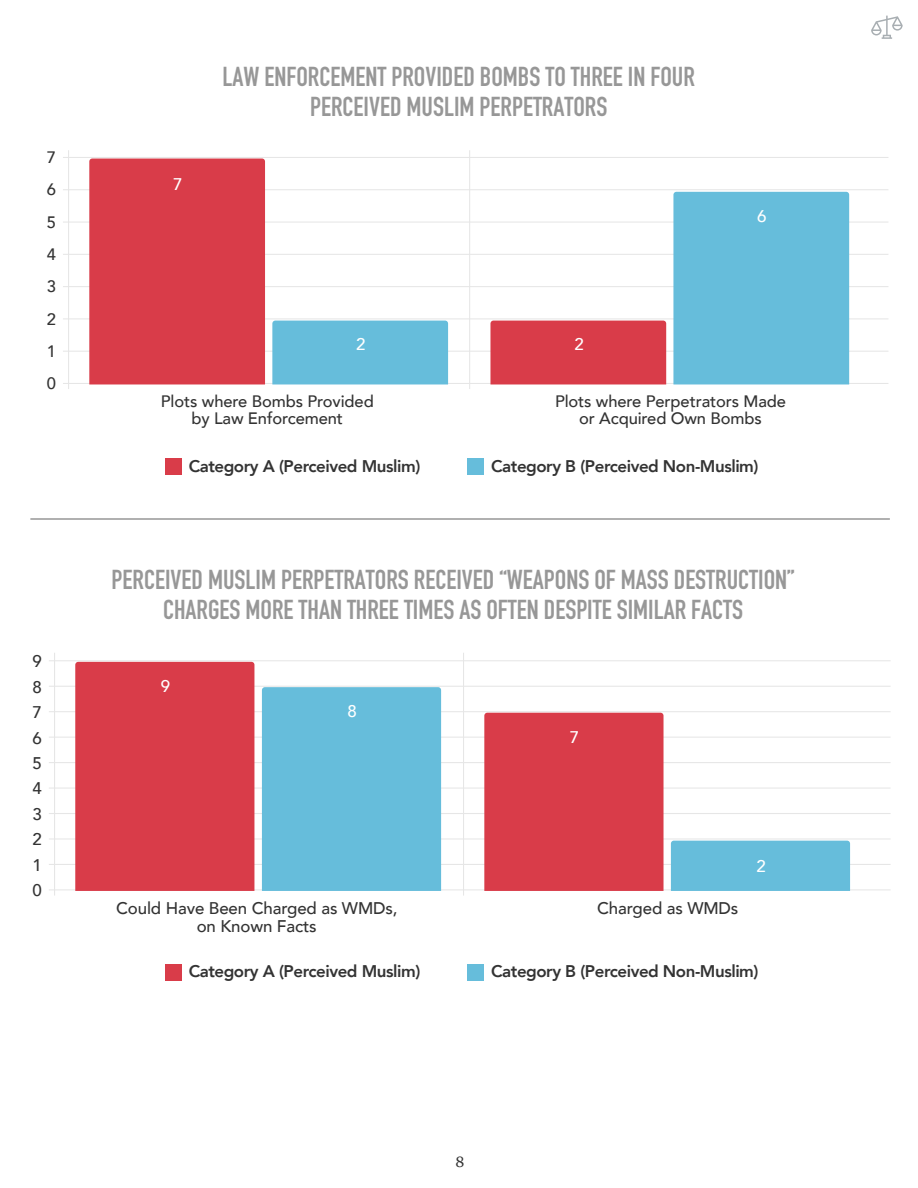
<style>
.page{position:relative;width:918px;height:1188px;background:#fff}
.page>*{position:absolute;margin:0;border:0;box-sizing:border-box;transform-origin:0 0}
.t1{font:700 27px/30px "DIN Condensed";color:#979797;text-align:center}
.t2{font:800 16.8px "Avenir";letter-spacing:-.025em;color:#333}
.t3{font:500 16.8px/18px "Avenir";letter-spacing:-.005em;color:#333;text-align:center}
.t4{font:500 16.8px "Avenir";color:#fff}
.t5{font:500 16.5px/17.5px "Avenir";letter-spacing:-.005em;color:#333;text-align:center}
.t6{font:15px "Georgia";color:#333}
</style>
<div class="page">
<hr style="left:31px;top:518px;width:858px;height:2px;background:#979797">
<hr style="left:68px;top:151px;width:1px;height:238px;background:#e6e6e6">
<hr style="left:469px;top:151px;width:1px;height:238px;background:#e6e6e6">
<hr style="left:63px;top:383px;width:825px;height:1px;background:#e6e6e6">
<hr style="left:63px;top:351px;width:825px;height:1px;background:#e6e6e6">
<hr style="left:63px;top:318px;width:825px;height:1px;background:#e6e6e6">
<hr style="left:63px;top:286px;width:825px;height:1px;background:#e6e6e6">
<hr style="left:63px;top:254px;width:825px;height:1px;background:#e6e6e6">
<hr style="left:63px;top:222px;width:825px;height:1px;background:#e6e6e6">
<hr style="left:63px;top:189px;width:825px;height:1px;background:#e6e6e6">
<hr style="left:63px;top:157px;width:825px;height:1px;background:#e6e6e6">
<div style="left:89px;top:159px;width:176px;height:225px;background:#d93c49"></div>
<div style="left:272px;top:321px;width:176px;height:63px;background:#66bddb"></div>
<div style="left:490px;top:321px;width:176px;height:63px;background:#d93c49"></div>
<div style="left:673px;top:192px;width:176px;height:192px;background:#66bddb"></div>
<div style="left:165px;top:458px;width:17px;height:17px;background:#d93c49"></div>
<div style="left:467px;top:458px;width:17px;height:17px;background:#66bddb"></div>
<svg style="left:871px;top:16px;width:32px;height:23px"></svg>
<div style="left:165px;top:964px;width:17px;height:16px;background:#d93c49"></div>
<div style="left:467px;top:964px;width:17px;height:16px;background:#66bddb"></div>
<hr style="left:54px;top:653px;width:1px;height:242px;background:#e6e6e6">
<hr style="left:463px;top:653px;width:1px;height:242px;background:#e6e6e6">
<hr style="left:49px;top:889px;width:841px;height:1px;background:#e6e6e6">
<hr style="left:49px;top:864px;width:841px;height:1px;background:#e6e6e6">
<hr style="left:49px;top:838px;width:841px;height:2px;background:#e6e6e6">
<hr style="left:49px;top:813px;width:841px;height:1px;background:#e6e6e6">
<hr style="left:49px;top:788px;width:841px;height:1px;background:#e6e6e6">
<hr style="left:49px;top:762px;width:841px;height:1px;background:#e6e6e6">
<hr style="left:49px;top:737px;width:841px;height:1px;background:#e6e6e6">
<hr style="left:49px;top:711px;width:841px;height:1px;background:#e6e6e6">
<hr style="left:49px;top:686px;width:841px;height:1px;background:#e6e6e6">
<hr style="left:49px;top:660px;width:841px;height:1px;background:#e6e6e6">
<div style="left:75px;top:662px;width:179px;height:229px;background:#d93c49"></div>
<div style="left:262px;top:687px;width:179px;height:204px;background:#66bddb"></div>
<div style="left:484px;top:713px;width:180px;height:178px;background:#d93c49"></div>
<div style="left:671px;top:841px;width:179px;height:50px;background:#66bddb"></div>
<p class="t5" style="left:47px;top:148px;width:11px">7</p>
<p class="t5" style="left:47px;top:180px;width:11px">6</p>
<p class="t5" style="left:47px;top:212px;width:11px">5</p>
<p class="t5" style="left:47px;top:245px;width:11px">4</p>
<p class="t5" style="left:47px;top:277px;width:11px">3</p>
<p class="t5" style="left:47px;top:309px;width:11px">2</p>
<p class="t5" style="left:47px;top:342px;width:11px">1</p>
<p class="t5" style="left:47px;top:374px;width:11px">0</p>
<p class="t3" style="left:32px;top:652px;width:11px">9</p>
<p class="t3" style="left:32px;top:677px;width:11px">8</p>
<p class="t3" style="left:32px;top:702px;width:11px">7</p>
<p class="t3" style="left:32px;top:728px;width:11px">6</p>
<p class="t3" style="left:32px;top:753px;width:11px">5</p>
<p class="t3" style="left:32px;top:779px;width:11px">4</p>
<p class="t3" style="left:32px;top:804px;width:11px">3</p>
<p class="t3" style="left:32px;top:829px;width:11px">2</p>
<p class="t3" style="left:32px;top:855px;width:11px">1</p>
<p class="t3" style="left:32px;top:880px;width:11px">0</p>
<p class="t4" style="left:173px;top:169px;width:11px">7</p>
<p class="t1" style="left:223px;top:62px;width:474px">LAW ENFORCEMENT PROVIDED BOMBS TO THREE IN FOUR<br>PERCEIVED MUSLIM PERPETRATORS</p>
<p class="t4" style="left:356px;top:330px;width:11px">2</p>
<p class="t4" style="left:574px;top:330px;width:11px">2</p>
<p class="t4" style="left:757px;top:201px;width:11px">6</p>
<p class="t5" style="left:161px;top:392px;width:214px">Plots where Bombs Provided by Law Enforcement</p>
<p class="t5" style="left:555px;top:392px;width:233px">Plots where Perpetrators Made or Acquired Own Bombs</p>
<p class="t2" style="left:189px;top:453px;width:233px">Category A (Perceived Muslim)</p>
<p class="t2" style="left:491px;top:453px;width:269px">Category B (Perceived Non-Muslim)</p>
<p class="t1" style="left:112px;top:564px;width:685px">PERCEIVED MUSLIM PERPETRATORS RECEIVED “WEAPONS OF MASS DESTRUCTION”<br>CHARGES MORE THAN THREE TIMES AS OFTEN DESPITE SIMILAR FACTS</p>
<p class="t4" style="left:161px;top:671px;width:11px">9</p>
<p class="t4" style="left:348px;top:697px;width:11px">8</p>
<p class="t4" style="left:570px;top:722px;width:11px">7</p>
<p class="t3" style="left:116px;top:898px;width:283px">Could Have Been Charged as WMDs, on Known Facts</p>
<p class="t3" style="left:597px;top:898px;width:143px">Charged as WMDs</p>
<p class="t4" style="left:756px;top:851px;width:11px">2</p>
<p class="t2" style="left:189px;top:959px;width:233px">Category A (Perceived Muslim)</p>
<p class="t2" style="left:491px;top:959px;width:269px">Category B (Perceived Non-Muslim)</p>
<p class="t6" style="left:456px;top:1151px;width:10px">8</p>
</div>
